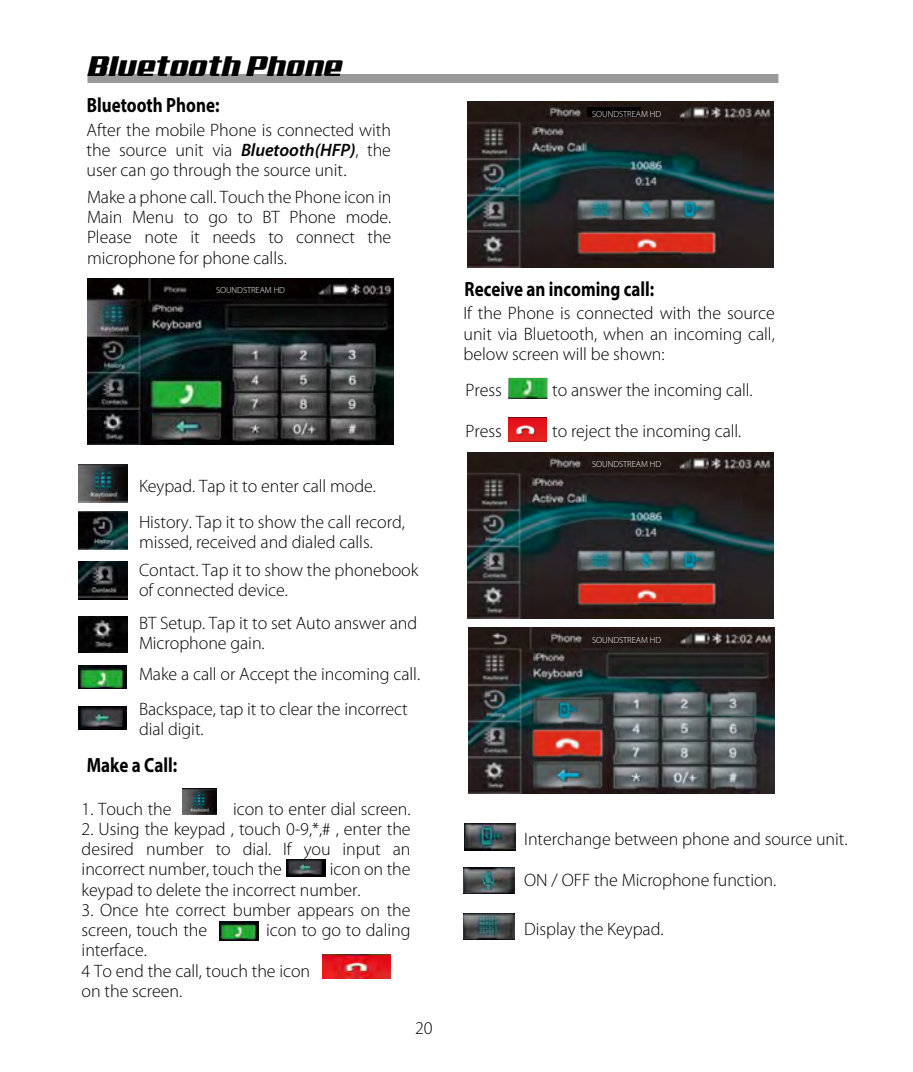
<style>
.page{position:relative;width:913px;height:1072px;background:#fff}
.page>*{position:absolute;margin:0;border:0;box-sizing:border-box;transform-origin:0 0}
.t1{font:28.8px "Aero";color:#000;scale:1.05 1}
.t2{font:700 20.7px "Myriad Pro";color:#000;scale:.83 1}
.t3{font:300 18px/20.2px "Myriad Pro";letter-spacing:-.005em;color:#000}
.t4{font:300 9px "Myriad Pro";letter-spacing:-.005em;color:#fff}
.s1{font-weight:600;font-style:italic}
.s2{font-family:"Adobe Song Std"}
</style>
<div class="page">
<div style="left:87px;top:74px;width:691px;height:9px;background:#999"></div>
<img style="left:87px;top:278px;width:306px;height:166px">
<img style="left:79px;top:464px;width:49px;height:38px">
<img style="left:182px;top:788px;width:34px;height:26px">
<img style="left:79px;top:511px;width:49px;height:38px">
<img style="left:79px;top:561px;width:49px;height:38px">
<img style="left:79px;top:616px;width:49px;height:36px">
<img style="left:78px;top:665px;width:49px;height:24px">
<img style="left:219px;top:921px;width:40px;height:19px">
<img style="left:78px;top:707px;width:49px;height:22px">
<img style="left:286px;top:859px;width:39px;height:18px">
<img style="left:322px;top:954px;width:68px;height:24px">
<img style="left:508px;top:417px;width:38px;height:25px">
<img style="left:508px;top:378px;width:39px;height:21px">
<img style="left:467px;top:102px;width:306px;height:165px">
<div style="left:211px;top:283px;width:53px;height:10px;background:#040000"></div>
<div style="left:587px;top:107px;width:53px;height:10px;background:#040000"></div>
<img style="left:467px;top:452px;width:306px;height:166px">
<img style="left:468px;top:628px;width:306px;height:165px">
<img style="left:464px;top:824px;width:51px;height:26px">
<img style="left:463px;top:867px;width:51px;height:26px">
<img style="left:463px;top:913px;width:51px;height:26px">
<div style="left:587px;top:457px;width:53px;height:10px;background:#231916"></div>
<div style="left:587px;top:633px;width:53px;height:10px;background:#231916"></div>
<h1 class="t1" style="left:89px;top:56px;width:244px">Bluetooth Phone</h1>
<p class="t2" style="left:87px;top:92px;width:161px">Bluetooth Phone:</p>
<p class="t3" style="left:87px;top:120px;width:306px;text-align:justify">After the mobile Phone is connected with the source unit via <span class="s1">Bluetooth(HFP)</span>, the user can go through the source unit<span class="s2">.</span></p>
<p class="t3" style="left:87px;top:187px;width:306px;text-align:justify">Make a phone call. Touch the Phone icon in Main Menu to go to BT Phone mode.<br>Please note it needs to connect the microphone for phone calls.</p>
<p class="t4" style="left:216px;top:285px;width:70px">SOUNDSTREAM HD</p>
<p class="t3" style="left:139px;top:476px;width:238px">Keypad. Tap it to enter call mode.</p>
<p class="t3" style="left:139px;top:512px;width:267px">History. Tap it to show the call record, missed, received and dialed calls.</p>
<p class="t3" style="left:139px;top:559px;width:281px">Contact. Tap it to show the phonebook of connected device.</p>
<p class="t3" style="left:139px;top:613px;width:279px">BT Setup. Tap it to set Auto answer and<br>Microphone gain.</p>
<p class="t3" style="left:139px;top:656px;width:282px;line-height:35.3px">Make a call or Accept the incoming call.<br>Backspace, tap it to clear the incorrect</p>
<p class="t3" style="left:139px;top:719px;width:66px">dial digit.</p>
<p class="t2" style="left:87px;top:751px;width:110px">Make a Call:</p>
<p class="t3" style="left:82px;top:798px;width:91px">1. Touch the</p>
<p class="t3" style="left:233px;top:798px;width:179px">icon to enter dial screen.</p>
<p class="t3" style="left:82px;top:819px;width:330px;text-align:justify">2. Using the keypad , touch 0-9,*,# , enter the desired number to dial. If you input an incorrect number, touch the</p>
<p class="t3" style="left:82px;top:859px;width:330px;text-indent:248px">icon on the keypad to delete the incorrect number.</p>
<p class="t3" style="left:82px;top:900px;width:330px">3. Once hte correct bumber appears on the screen, touch the</p>
<p class="t3" style="left:266px;top:920px;width:146px">icon to go to daling</p>
<p class="t3" style="left:82px;top:940px;width:230px">interface.<br>4 To end the call, touch the icon on the screen.</p>
<p class="t3" style="left:415px;top:1018px;width:19px">20</p>
<p class="t4" style="left:592px;top:109px;width:70px">SOUNDSTREAM HD</p>
<p class="t2" style="left:464px;top:275px;width:230px">Receive an incoming call:</p>
<p class="t3" style="left:463px;top:303px;width:312px;text-align:justify">If the Phone is connected with the source unit via Bluetooth, when an incoming call, below screen will be shown:</p>
<p class="t3" style="left:465px;top:380px;width:38px">Press</p>
<p class="t3" style="left:552px;top:380px;width:202px">to answer the incoming call.</p>
<p class="t3" style="left:465px;top:421px;width:38px">Press</p>
<p class="t3" style="left:552px;top:421px;width:191px">to reject the incoming call.</p>
<p class="t4" style="left:592px;top:458px;width:70px">SOUNDSTREAM HD</p>
<p class="t4" style="left:592px;top:635px;width:70px">SOUNDSTREAM HD</p>
<p class="t3" style="left:524px;top:829px;width:324px">Interchange between phone and source unit.</p>
<p class="t3" style="left:524px;top:870px;width:253px">ON / OFF the Microphone function.</p>
<p class="t3" style="left:524px;top:918px;width:141px">Display the Keypad.</p>
</div>
